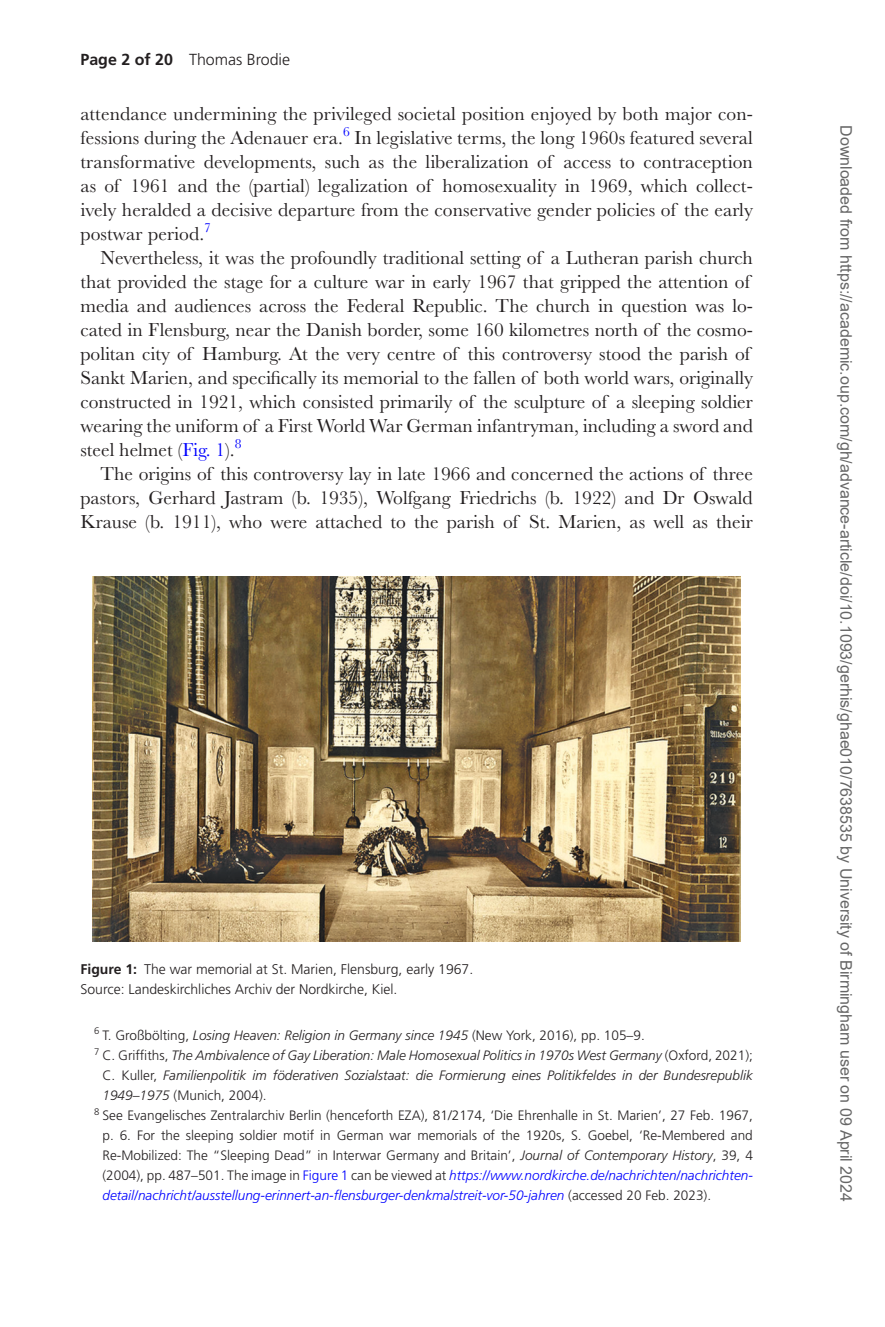
<style>
.page{position:relative;width:885px;height:1327px;background:#fff}
.page>*{position:absolute;margin:0;border:0;box-sizing:border-box;transform-origin:0 0}
.TextInd{font:19.6px/24px "Baskerville MT Std";color:#231f20;text-align:justify}
.t1{font:16px "Arial";color:#666}
.t2{font:300 16px "Frutiger LT Std";color:#231f20}
.FigCapt{font:300 14px "Frutiger LT Std";color:#231f20}
.FigSource{font:300 14px "Frutiger LT Std";color:#231f20}
.Footnote{font:300 13.6px/20px "Frutiger LT Std";color:#231f20;text-align:justify}
.Footnote-2{font:italic 300 13.6px/20px "Frutiger LT Std";color:#231f20;text-align:justify}
.s1{font-weight:700}
.s2{color:#00f}
.s3{font-style:normal}
.s4{font-style:italic}
.s5{font-style:italic;color:#00f}
</style>
<div class="page">
<img style="left:93px;top:576px;width:647px;height:365px">
<p class="t2" style="left:80px;top:51px;width:211px"><span class="s1">Page 2 of 20</span> Thomas Brodie</p>
<p class="TextInd" style="left:80px;top:102px;width:674px">attendance undermining the privileged societal position enjoyed by both major con&shy;fessions during the Adenauer era.<sup>6</sup> In legislative terms, the long 1960s featured several transformative developments, such as the liberalization of access to contraception as of 1961 and the (partial) legalization of homosexuality in 1969, which collect&shy;ively heralded a decisive departure from the conservative gender policies of the early postwar period.<sup>7</sup></p>
<p class="TextInd" style="left:80px;top:246px;width:674px;text-align:left;text-indent:20px">Nevertheless, it was the profoundly traditional setting of a Lutheran parish church that provided the stage for a culture war in early 1967 that gripped the attention of media and audiences across the Federal Republic. The church in question was lo&shy;cated in Flensburg, near the Danish border, some 160 kilometres north of the cosmo&shy;politan city of Hamburg. At the very centre of this controversy stood the parish of Sankt Marien, and specifically its memorial to the fallen of both world wars, originally constructed in 1921, which consisted primarily of the sculpture of a sleeping soldier wearing the uniform of a First World War German infantryman, including a sword and steel helmet (<span class="s2">Fig. 1</span>).<sup>8</sup></p>
<p class="TextInd" style="left:80px;top:462px;width:674px;text-indent:20px">The origins of this controversy lay in late 1966 and concerned the actions of three pastors, Gerhard Jastram (b. 1935), Wolfgang Friedrichs (b. 1922) and Dr Oswald Krause (b. 1911), who were attached to the parish of St. Marien, as well as their</p>
<p class="FigCapt" style="left:80px;top:961px;width:394px"><span class="s1">Figure 1:</span> The war memorial at St. Marien, Flensburg, early 1967.</p>
<p class="FigSource" style="left:80px;top:981px;width:318px">Source: Landeskirchliches Archiv der Nordkirche, Kiel.</p>
<p class="Footnote-2" style="left:94px;top:1025px;width:552px"><sup>6</sup> <span class="s3">T. Großbölting,</span> Losing Heaven: Religion in Germany since 1945 <span class="s3">(New York, 2016), pp. 105–9.</span></p>
<p class="Footnote-2" style="left:102px;top:1045px;width:651px;text-indent:-8px"><sup>7</sup> <span class="s3">C. Griffiths,</span> The Ambivalence of Gay Liberation: Male Homosexual Politics in 1970s West Germany <span class="s3">(Oxford, 2021); C. Kuller,</span> Familienpolitik im föderativen Sozialstaat: die Formierung eines Politikfeldes in der Bundesrepublik 1949–1975 <span class="s3">(Munich, 2004).</span></p>
<p class="Footnote" style="left:102px;top:1106px;width:652px;text-indent:-8px"><sup>8</sup> See Evangelisches Zentralarchiv Berlin (henceforth EZA), 81/2174, ‘Die Ehrenhalle in St. Marien’, 27 Feb. 1967, p. 6. For the sleeping soldier motif in German war memorials of the 1920s, S. Goebel, ‘Re-Membered and Re-Mobilized: The “Sleeping Dead” in Interwar Germany and Britain’, <span class="s4">Journal of Contemporary History</span>, 39, 4 (2004), pp. 487–501. The image in <span class="s2">Figure 1</span> can be viewed at <span class="s5">https://www.nordkirche.de/nachrichten/nachrichten&shy;detail/nachricht/ausstellung-erinnert-an-flensburger-denkmalstreit-vor-50-jahren</span> (accessed 20 Feb. 2023).</p>
<p class="t1" style="left:852px;top:125px;width:1078px;rotate:90deg">Downloaded from https://academic.oup.com/gh/advance-article/doi/10.1093/gerhis/ghae010/7638535 by University of Birmingham user on 09 April 2024</p>
</div>
